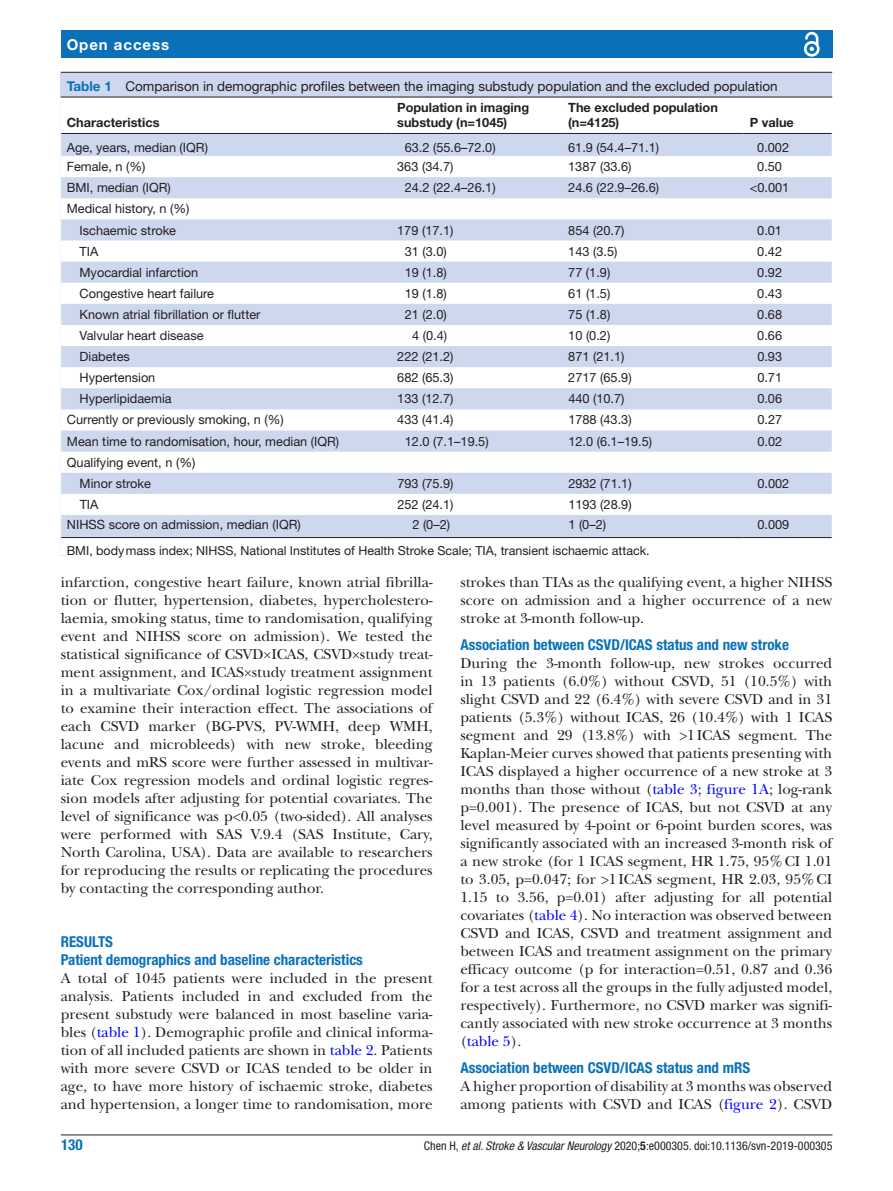
<style>
.page{position:relative;width:893px;height:1191px;background:#fff}
.page>*{position:absolute;margin:0;border:0;box-sizing:border-box;transform-origin:0 0}
.t1{font:15px/18px "New Baskerville";color:#231f20;text-align:justify}
.t2{font:700 condensed 15px/18px "Helvetica Neue LT Std";color:#0a71b9}
.t3{font:700 15px "Helvetica Neue LT Std";letter-spacing:.065em;color:#fff}
.t4{font:13.5px "Helvetica Neue LT Std";color:#231f20}
.t5{font:12.75px/21.1px "Helvetica Neue LT Std";color:#231f20;text-align:center}
.t6{font:700 12.75px/15.3px "Helvetica Neue LT Std";color:#231f20}
.t7{font:12.45px "Helvetica Neue LT Std";color:#231f20}
.t8{font:condensed 12px "Helvetica Neue LT Std";color:#231f20}
.s1{font-weight:700;color:#0a71b9}
.s2{color:#00f}
.s3{font-style:italic}
.s4{font-weight:700}
</style>
<div class="page">
<hr style="left:61px;top:1134px;width:771px;height:1px;background:#231f20">
<div style="left:61px;top:31px;width:771px;height:27px;background:#0a71b9"></div>
<svg style="left:804px;top:31px;width:16px;height:26px"></svg>
<div style="left:61px;top:73px;width:771px;height:482px;background:#cdd7ee"></div>
<hr style="left:61px;top:72px;width:771px;height:1px;background:#231f20">
<svg style="left:61px;top:98px;width:771px;height:457px;fill:#fff"></svg>
<hr style="left:61px;top:97px;width:330px;height:1px;background:#231f20">
<hr style="left:61px;top:133px;width:330px;height:1px;background:#231f20">
<hr style="left:391px;top:97px;width:171px;height:1px;background:#231f20">
<hr style="left:391px;top:133px;width:171px;height:1px;background:#231f20">
<hr style="left:562px;top:97px;width:182px;height:1px;background:#231f20">
<hr style="left:562px;top:133px;width:182px;height:1px;background:#231f20">
<hr style="left:744px;top:97px;width:88px;height:1px;background:#231f20">
<hr style="left:744px;top:133px;width:88px;height:1px;background:#231f20">
<hr style="left:391px;top:537px;width:171px;height:1px;background:#231f20">
<hr style="left:562px;top:537px;width:182px;height:1px;background:#231f20">
<hr style="left:61px;top:537px;width:330px;height:1px;background:#231f20">
<hr style="left:744px;top:537px;width:88px;height:1px;background:#231f20">
<svg style="left:60px;top:133px;width:1px;height:406px"></svg>
<p class="t3" style="left:67px;top:35px;width:104px">Open access</p>
<p class="t4" style="left:67px;top:78px;width:712px"><span class="s1">Table 1</span> Comparison in demographic profiles between the imaging substudy population and the excluded population</p>
<p class="t6" style="left:67px;top:115px;width:94px">Characteristics</p>
<p class="t6" style="left:397px;top:100px;width:133px">Population in imaging substudy (n=1045)</p>
<p class="t6" style="left:568px;top:100px;width:151px">The excluded population (n=4125)</p>
<p class="t6" style="left:750px;top:115px;width:46px">P value</p>
<p class="t5" style="left:67px;top:136px;width:143px">Age, years, median (IQR)</p>
<p class="t5" style="left:405px;top:136px;width:92px">63.2 (55.6–72.0)</p>
<p class="t5" style="left:568px;top:136px;width:92px">61.9 (54.4–71.1)</p>
<p class="t5" style="left:757px;top:136px;width:33px">0.002</p>
<p class="t5" style="left:67px;top:156px;width:80px">Female, n (%)</p>
<p class="t5" style="left:397px;top:156px;width:58px">363 (34.7)</p>
<p class="t5" style="left:568px;top:156px;width:65px">1387 (33.6)</p>
<p class="t5" style="left:757px;top:156px;width:26px">0.50</p>
<p class="t5" style="left:67px;top:177px;width:106px">BMI, median (IQR)</p>
<p class="t5" style="left:405px;top:177px;width:92px">24.2 (22.4–26.1)</p>
<p class="t5" style="left:568px;top:177px;width:92px">24.6 (22.9–26.6)</p>
<p class="t5" style="left:750px;top:177px;width:41px">&lt;0.001</p>
<p class="t5" style="left:67px;top:198px;width:124px">Medical history, n (%)<br>Ischaemic stroke</p>
<p class="t5" style="left:397px;top:219px;width:58px">179 (17.1)</p>
<p class="t5" style="left:568px;top:219px;width:58px">854 (20.7)</p>
<p class="t5" style="left:757px;top:219px;width:26px">0.01</p>
<p class="t5" style="left:80px;top:240px;width:20px">TIA</p>
<p class="t5" style="left:405px;top:240px;width:44px">31 (3.0)</p>
<p class="t5" style="left:568px;top:240px;width:51px">143 (3.5)</p>
<p class="t5" style="left:757px;top:240px;width:26px">0.42</p>
<p class="t5" style="left:80px;top:261px;width:120px">Myocardial infarction</p>
<p class="t5" style="left:405px;top:261px;width:44px">19 (1.8)</p>
<p class="t5" style="left:568px;top:261px;width:44px">77 (1.9)</p>
<p class="t5" style="left:757px;top:261px;width:26px">0.92</p>
<p class="t5" style="left:80px;top:282px;width:136px">Congestive heart failure</p>
<p class="t5" style="left:405px;top:282px;width:44px">19 (1.8)</p>
<p class="t5" style="left:568px;top:282px;width:44px">61 (1.5)</p>
<p class="t5" style="left:757px;top:282px;width:26px">0.43</p>
<p class="t5" style="left:80px;top:304px;width:182px">Known atrial fibrillation or flutter</p>
<p class="t5" style="left:405px;top:304px;width:44px">21 (2.0)</p>
<p class="t5" style="left:568px;top:304px;width:44px">75 (1.8)</p>
<p class="t5" style="left:757px;top:304px;width:26px">0.68</p>
<p class="t5" style="left:80px;top:325px;width:125px">Valvular heart disease</p>
<p class="t5" style="left:412px;top:325px;width:36px">4 (0.4)</p>
<p class="t5" style="left:568px;top:325px;width:44px">10 (0.2)</p>
<p class="t5" style="left:757px;top:325px;width:26px">0.66</p>
<p class="t5" style="left:80px;top:346px;width:52px">Diabetes</p>
<p class="t5" style="left:397px;top:346px;width:58px">222 (21.2)</p>
<p class="t5" style="left:568px;top:346px;width:58px">871 (21.1)</p>
<p class="t5" style="left:757px;top:346px;width:26px">0.93</p>
<p class="t5" style="left:80px;top:367px;width:77px">Hypertension</p>
<p class="t5" style="left:397px;top:367px;width:58px">682 (65.3)</p>
<p class="t5" style="left:568px;top:367px;width:65px">2717 (65.9)</p>
<p class="t5" style="left:757px;top:367px;width:26px">0.71</p>
<p class="t5" style="left:80px;top:388px;width:94px">Hyperlipidaemia</p>
<p class="t5" style="left:397px;top:388px;width:58px">133 (12.7)</p>
<p class="t5" style="left:568px;top:388px;width:58px">440 (10.7)</p>
<p class="t5" style="left:757px;top:388px;width:26px">0.06</p>
<p class="t5" style="left:67px;top:409px;width:219px">Currently or previously smoking, n (%)</p>
<p class="t5" style="left:397px;top:409px;width:58px">433 (41.4)</p>
<p class="t5" style="left:568px;top:409px;width:65px">1788 (43.3)</p>
<p class="t5" style="left:757px;top:409px;width:26px">0.27</p>
<p class="t5" style="left:67px;top:430px;width:274px">Mean time to randomisation, hour, median (IQR)</p>
<p class="t5" style="left:405px;top:430px;width:85px">12.0 (7.1–19.5)</p>
<p class="t5" style="left:568px;top:430px;width:85px">12.0 (6.1–19.5)</p>
<p class="t5" style="left:757px;top:430px;width:26px">0.02</p>
<p class="t5" style="left:80px;top:451px;width:117px;text-align:left;text-indent:-13px">Qualifying event, n (%)<br>Minor stroke</p>
<p class="t5" style="left:397px;top:472px;width:58px">793 (75.9)</p>
<p class="t5" style="left:568px;top:472px;width:65px">2932 (71.1)</p>
<p class="t5" style="left:757px;top:472px;width:33px">0.002</p>
<p class="t5" style="left:80px;top:493px;width:20px">TIA</p>
<p class="t5" style="left:397px;top:493px;width:58px">252 (24.1)</p>
<p class="t5" style="left:568px;top:493px;width:65px">1193 (28.9)</p>
<p class="t5" style="left:67px;top:513px;width:235px">NIHSS score on admission, median (IQR)</p>
<p class="t5" style="left:412px;top:513px;width:39px">2 (0–2)</p>
<p class="t5" style="left:568px;top:513px;width:39px">1 (0–2)</p>
<p class="t5" style="left:757px;top:513px;width:33px">0.009</p>
<p class="t7" style="left:67px;top:543px;width:584px">BMI, bodymass index; NIHSS, National Institutes of Health Stroke Scale; TIA, transient ischaemic attack.</p>
<p class="t1" style="left:61px;top:573px;width:373px">infarction, congestive heart failure, known atrial fibrilla&shy;tion or flutter, hypertension, diabetes, hypercholestero&shy;laemia, smoking status, time to randomisation, qualifying event and NIHSS score on admission). We tested the statistical significance of CSVD×ICAS, CSVD×study treat&shy;ment assignment, and ICAS×study treatment assignment in a multivariate Cox/ordinal logistic regression model to examine their interaction effect. The associations of each CSVD marker (BG-PVS, PV-WMH, deep WMH, lacune and microbleeds) with new stroke, bleeding events and mRS score were further assessed in multivar&shy;iate Cox regression models and ordinal logistic regres&shy;sion models after adjusting for potential covariates. The level of significance was p&lt;0.05 (two-sided). All analyses were performed with SAS V.9.4 (SAS Institute, Cary, North Carolina, USA). Data are available to researchers for reproducing the results or replicating the procedures by contacting the corresponding author.</p>
<p class="t2" style="left:61px;top:932px;width:304px">Results<br>Patient demographics and baseline characteristics</p>
<p class="t1" style="left:61px;top:969px;width:373px">A total of 1045 patients were included in the present analysis. Patients included in and excluded from the present substudy were balanced in most baseline varia&shy;bles (<span class="s2">table 1</span>). Demographic profile and clinical informa&shy;tion of all included patients are shown in <span class="s2">table 2</span>. Patients with more severe CSVD or ICAS tended to be older in age, to have more history of ischaemic stroke, diabetes and hypertension, a longer time to randomisation, more</p>
<p class="t1" style="left:460px;top:573px;width:373px">strokes than TIAs as the qualifying event, a higher NIHSS score on admission and a higher occurrence of a new stroke at 3-month follow-up.</p>
<p class="t2" style="left:460px;top:635px;width:330px">Association between CSVD/ICAS status and new stroke</p>
<p class="t1" style="left:460px;top:654px;width:373px">During the 3-month follow-up, new strokes occurred in 13 patients (6.0%) without CSVD, 51 (10.5%) with slight CSVD and 22 (6.4%) with severe CSVD and in 31 patients (5.3%) without ICAS, 26 (10.4%) with 1 ICAS segment and 29 (13.8%) with &gt;1ICAS segment. The Kaplan-Meier curves showed that patients presenting with ICAS displayed a higher occurrence of a new stroke at 3 months than those without (<span class="s2">table 3</span>; <span class="s2">figure 1A</span>; log-rank p=0.001). The presence of ICAS, but not CSVD at any level measured by 4-point or 6-point burden scores, was significantly associated with an increased 3-month risk of a new stroke (for 1 ICAS segment, HR 1.75, 95%CI 1.01 to 3.05, p=0.047; for &gt;1ICAS segment, HR 2.03, 95%CI 1.15 to 3.56, p=0.01) after adjusting for all potential covariates (<span class="s2">table 4</span>). No interaction was observed between CSVD and ICAS, CSVD and treatment assignment and between ICAS and treatment assignment on the primary efficacy outcome (p for interaction=0.51, 0.87 and 0.36 for a test across all the groups in the fully adjusted model, respectively). Furthermore, no CSVD marker was signifi&shy;cantly associated with new stroke occurrence at 3 months (<span class="s2">table 5</span>).</p>
<p class="t2" style="left:460px;top:1058px;width:291px">Association between CSVD/ICAS status and mRS</p>
<p class="t1" style="left:460px;top:1077px;width:373px">A higher proportion of disability at 3 months was observed among patients with CSVD and ICAS (<span class="s2">figure 2</span>). CSVD</p>
<p class="t2" style="left:61px;top:1135px;width:23px">130</p>
<p class="t8" style="left:424px;top:1138px;width:410px">Chen H, <span class="s3">et al</span>. <span class="s3">Stroke &amp; Vascular Neurology</span> 2020;<span class="s4">5</span>:e000305. doi:10.1136/svn-2019-000305</p>
</div>
